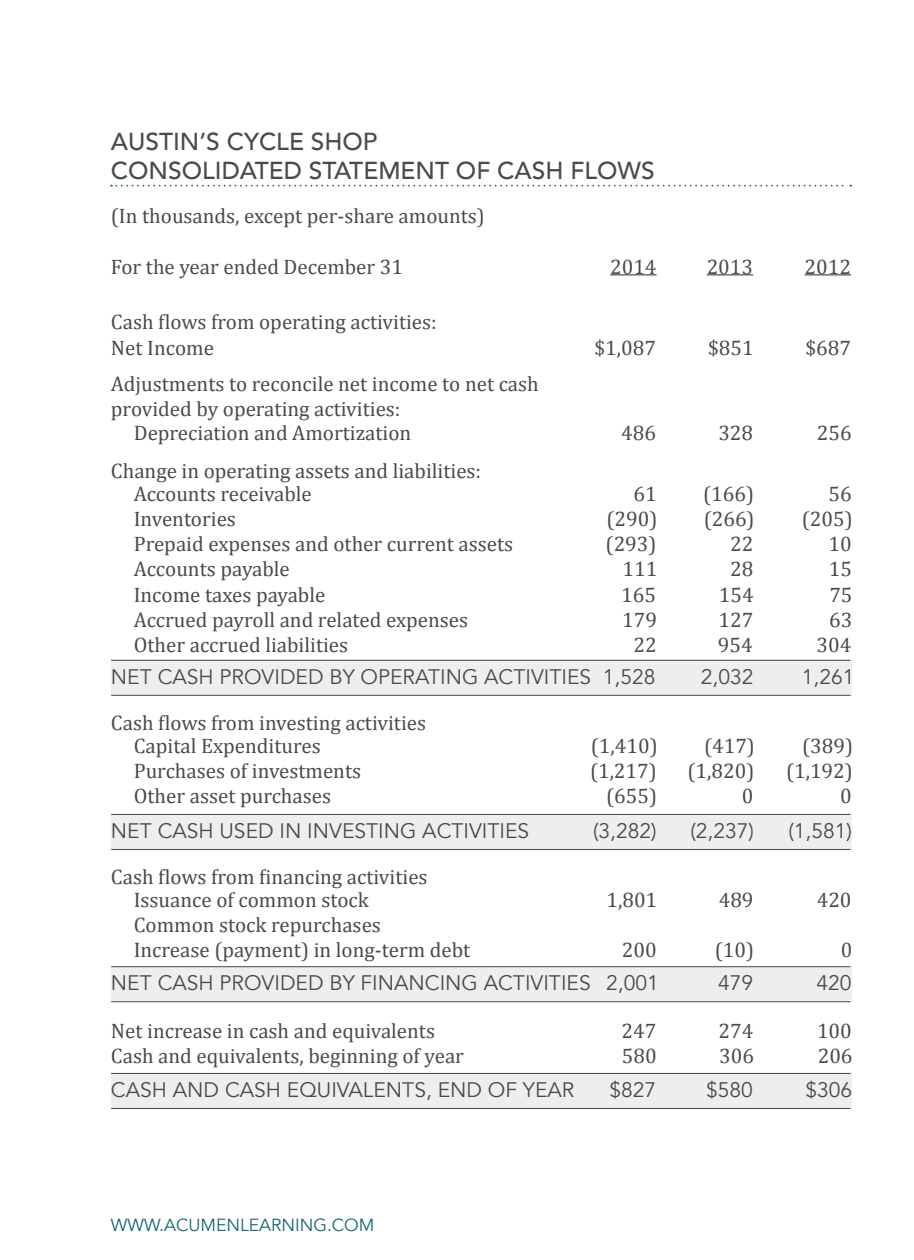
<style>
.page{position:relative;width:914px;height:1260px;background:#fff}
.page>*{position:absolute;margin:0;border:0;box-sizing:border-box;transform-origin:0 0}
.t1{font:500 24.5px/29.4px "Avenir";color:#494a4b}
.t2{font:21px/22.8px "Cambria";color:#494a4b}
.t3{font:21px "Avenir";color:#494a4b}
.t4{font:17.5px "Avenir";color:#176774}
</style>
<div class="page">
<svg style="left:111px;top:185px;width:740px;height:2px"></svg>
<div style="left:111px;top:814px;width:741px;height:36px;background:#eeeeef"></div>
<hr style="left:111px;top:814px;width:739px;height:1px;background:#494a4b">
<hr style="left:111px;top:849px;width:739px;height:1px;background:#494a4b">
<div style="left:111px;top:659px;width:741px;height:37px;background:#eeeeef;border:2px solid #eeeeef"></div>
<hr style="left:111px;top:660px;width:739px;height:1px;background:#494a4b">
<hr style="left:111px;top:695px;width:739px;height:1px;background:#494a4b">
<div style="left:111px;top:966px;width:741px;height:36px;background:#eeeeef;border:2px solid #eeeeef"></div>
<hr style="left:111px;top:966px;width:739px;height:1px;background:#494a4b">
<hr style="left:111px;top:1001px;width:739px;height:1px;background:#494a4b">
<div style="left:111px;top:1073px;width:741px;height:36px;background:#eeeeef"></div>
<hr style="left:111px;top:1073px;width:739px;height:1px;background:#494a4b">
<hr style="left:111px;top:1108px;width:739px;height:1px;background:#494a4b">
<hr style="left:610px;top:274px;width:46px;height:1px;background:#494a4b">
<hr style="left:706px;top:274px;width:47px;height:1px;background:#494a4b">
<hr style="left:804px;top:274px;width:47px;height:1px;background:#494a4b">
<p class="t1" style="left:111px;top:125px;width:545px">AUSTIN’S CYCLE SHOP<br>CONSOLIDATED STATEMENT OF CASH FLOWS</p>
<p class="t2" style="left:111px;top:204px;width:375px">(In thousands, except per-share amounts)</p>
<p class="t2" style="left:111px;top:255px;width:294px">For the year ended December 31</p>
<p class="t2" style="left:610px;top:255px;width:48px">2014</p>
<p class="t2" style="left:706px;top:255px;width:48px">2013</p>
<p class="t2" style="left:804px;top:255px;width:48px">2012</p>
<p class="t2" style="left:111px;top:310px;width:327px;line-height:25.2px">Cash flows from operating activities:<br>Net Income</p>
<p class="t2" style="left:594px;top:336px;width:63px">$1,087</p>
<p class="t2" style="left:708px;top:336px;width:47px">$851</p>
<p class="t2" style="left:805px;top:336px;width:47px">$687</p>
<p class="t2" style="left:111px;top:372px;width:429px">Adjustments to reconcile net income to net cash</p>
<p class="t2" style="left:111px;top:397px;width:291px">provided by operating activities:</p>
<p class="t2" style="left:134px;top:421px;width:279px">Depreciation and Amortization</p>
<p class="t2" style="left:621px;top:421px;width:36px">486</p>
<p class="t2" style="left:718px;top:421px;width:36px">328</p>
<p class="t2" style="left:816px;top:421px;width:36px">256</p>
<p class="t2" style="left:134px;top:460px;width:349px;text-indent:-23px">Change in operating assets and liabilities:<br>Accounts receivable</p>
<p class="t2" style="left:633px;top:482px;width:25px">61</p>
<p class="t2" style="left:703px;top:482px;width:52px">(166)</p>
<p class="t2" style="left:828px;top:482px;width:25px">56</p>
<p class="t2" style="left:134px;top:507px;width:104px">Inventories</p>
<p class="t2" style="left:606px;top:507px;width:52px">(290)</p>
<p class="t2" style="left:703px;top:507px;width:52px">(266)</p>
<p class="t2" style="left:801px;top:507px;width:52px">(205)</p>
<p class="t2" style="left:134px;top:533px;width:381px">Prepaid expenses and other current assets</p>
<p class="t2" style="left:605px;top:533px;width:52px">(293)</p>
<p class="t2" style="left:730px;top:533px;width:25px">22</p>
<p class="t2" style="left:828px;top:533px;width:25px">10</p>
<p class="t2" style="left:134px;top:558px;width:157px">Accounts payable</p>
<p class="t2" style="left:622px;top:558px;width:36px">111</p>
<p class="t2" style="left:730px;top:558px;width:25px">28</p>
<p class="t2" style="left:828px;top:558px;width:25px">15</p>
<p class="t2" style="left:134px;top:583px;width:193px">Income taxes payable</p>
<p class="t2" style="left:621px;top:583px;width:36px">165</p>
<p class="t2" style="left:718px;top:583px;width:36px">154</p>
<p class="t2" style="left:829px;top:583px;width:25px">75</p>
<p class="t2" style="left:134px;top:608px;width:336px">Accrued payroll and related expenses</p>
<p class="t2" style="left:622px;top:608px;width:36px">179</p>
<p class="t2" style="left:718px;top:608px;width:36px">127</p>
<p class="t2" style="left:829px;top:608px;width:25px">63</p>
<p class="t2" style="left:134px;top:633px;width:216px">Other accrued liabilities</p>
<p class="t2" style="left:633px;top:633px;width:25px">22</p>
<p class="t2" style="left:717px;top:633px;width:36px">954</p>
<p class="t2" style="left:816px;top:633px;width:36px">304</p>
<p class="t3" style="left:111px;top:664px;width:546px">NET CASH PROVIDED BY OPERATIN G ACTIVITIES 1,528</p>
<p class="t3" style="left:700px;top:664px;width:54px">2,032</p>
<p class="t3" style="left:801px;top:664px;width:54px">1,261</p>
<p class="t2" style="left:134px;top:712px;width:294px;text-indent:-23px">Cash flows from investing activities<br>Capital Expenditures</p>
<p class="t2" style="left:591px;top:734px;width:68px">(1,410)</p>
<p class="t2" style="left:704px;top:734px;width:52px">(417)</p>
<p class="t2" style="left:802px;top:734px;width:52px">(389)</p>
<p class="t2" style="left:134px;top:759px;width:229px">Purchases of investments</p>
<p class="t2" style="left:590px;top:759px;width:68px">(1,217)</p>
<p class="t2" style="left:687px;top:759px;width:68px">(1,820)</p>
<p class="t2" style="left:786px;top:759px;width:68px">(1,192)</p>
<p class="t2" style="left:134px;top:785px;width:199px">Other asset purchases</p>
<p class="t2" style="left:606px;top:785px;width:52px">(655)</p>
<p class="t2" style="left:741px;top:785px;width:13px">0</p>
<p class="t2" style="left:840px;top:785px;width:13px">0</p>
<p class="t3" style="left:111px;top:818px;width:420px">NET CASH USED IN INVESTIN G ACTIVITIES</p>
<p class="t3" style="left:593px;top:818px;width:65px">(3,282)</p>
<p class="t3" style="left:690px;top:818px;width:65px">(2,237)</p>
<p class="t3" style="left:788px;top:818px;width:65px">(1,581)</p>
<p class="t2" style="left:134px;top:866px;width:295px;text-indent:-23px">Cash flows from financing activities<br>Issuance of common stock</p>
<p class="t2" style="left:606px;top:888px;width:52px">1,801</p>
<p class="t2" style="left:718px;top:888px;width:36px">489</p>
<p class="t2" style="left:816px;top:888px;width:36px">420</p>
<p class="t2" style="left:134px;top:912px;width:338px;line-height:25.2px">Common stock repurchases<br>Increase (payment) in long-term debt</p>
<p class="t2" style="left:621px;top:939px;width:36px">200</p>
<p class="t2" style="left:714px;top:939px;width:41px">(10)</p>
<p class="t2" style="left:840px;top:939px;width:13px">0</p>
<p class="t3" style="left:111px;top:971px;width:549px">NET CASH PROVIDED BY FINANCIN G ACTIVITIES 2,001</p>
<p class="t3" style="left:718px;top:971px;width:37px">479</p>
<p class="t3" style="left:816px;top:971px;width:37px">420</p>
<p class="t2" style="left:111px;top:1020px;width:325px">Net increase in cash and equivalents</p>
<p class="t2" style="left:621px;top:1020px;width:36px">247</p>
<p class="t2" style="left:718px;top:1020px;width:36px">274</p>
<p class="t2" style="left:817px;top:1020px;width:36px">100</p>
<p class="t2" style="left:111px;top:1045px;width:354px">Cash and equivalents, beginning of year</p>
<p class="t2" style="left:621px;top:1045px;width:36px">580</p>
<p class="t2" style="left:719px;top:1045px;width:36px">306</p>
<p class="t2" style="left:817px;top:1045px;width:36px">206</p>
<p class="t3" style="left:111px;top:1077px;width:465px">CASH AN D CASH EQUIVALENTS, EN D OF YEAR</p>
<p class="t3" style="left:609px;top:1077px;width:48px">$827</p>
<p class="t3" style="left:706px;top:1077px;width:48px">$580</p>
<p class="t3" style="left:805px;top:1077px;width:48px">$306</p>
<p class="t4" style="left:111px;top:1214px;width:265px">WWW.ACUMENLEARNING.COM</p>
</div>
